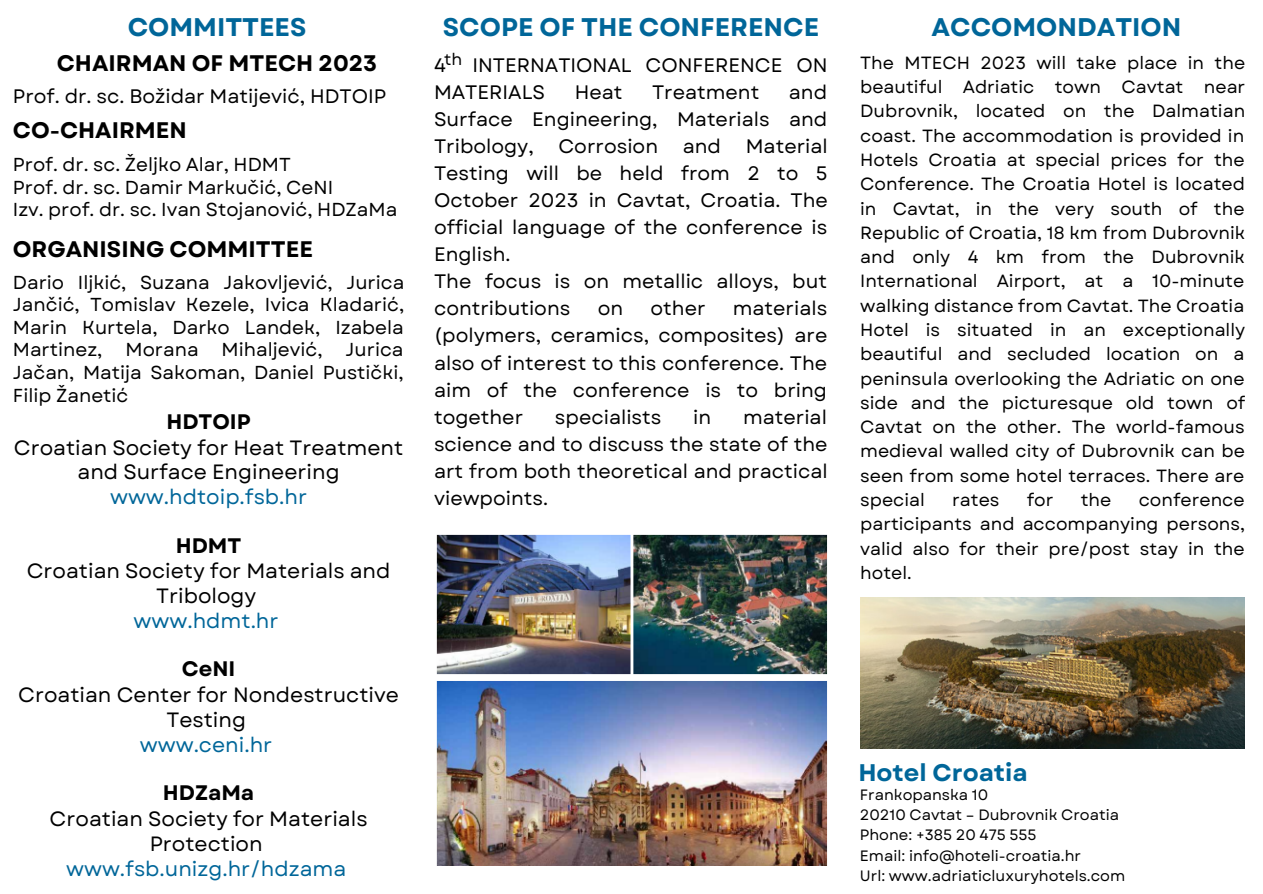
<style>
.page{position:relative;width:1263px;height:894px;background:#fff}
.page>*{position:absolute;margin:0;border:0;box-sizing:border-box;transform-origin:0 0}
.t1{font:700 25.5px "Garet";color:#069}
.t2{font:700 24px "Garet";color:#069}
.t3{font:700 22.5px "Garet";color:#000}
.t4{font:700 21px "Garet";color:#000}
.t5{font:20.7px/24.8px "Garet";color:#000;text-align:center}
.t6{font:20.7px "Garet";color:#069}
.t7{font:19.5px/27px "Garet";color:#000;text-align:justify}
.t8{font:18.75px/22.5px "Garet";color:#000}
.t9{font:17.7px/24.3px "Garet";color:#000;text-align:justify}
.t10{font:16.5px "Garet";color:#000}
.t11{font:15px/20.2px "Garet";color:#000}
</style>
<div class="page">
<img style="left:860px;top:597px;width:385px;height:151px">
<img style="left:436px;top:534px;width:392px;height:141px">
<img style="left:436px;top:681px;width:392px;height:184px">
<h1 class="t1" style="left:128px;top:9px;width:180px">COMMITTEES</h1>
<h1 class="t1" style="left:443px;top:9px;width:378px">SCOPE OF THE CONFERENCE</h1>
<p class="t7" style="left:434px;top:52px;width:13px">4</p>
<p class="t3" style="left:57px;top:47px;width:322px">CHAIRMAN OF MTECH 2023</p>
<p class="t10" style="left:444px;top:47px;width:20px">th</p>
<p class="t7" style="left:434px;top:52px;width:395px;text-indent:38px">INTERNATIONAL CONFERENCE ON<br>MATERIALS</p>
<p class="t7" style="left:434px;top:79px;width:395px;text-indent:355px">and Surface Engineering, Materials and Tribology,</p>
<p class="t7" style="left:575px;top:79px;width:49px">Heat</p>
<p class="t7" style="left:652px;top:79px;width:109px">Treatment</p>
<p class="t7" style="left:13px;top:83px;width:375px">Prof. dr. sc. Božidar Matijević, HDTOIP</p>
<p class="t3" style="left:13px;top:114px;width:176px">CO-CHAIRMEN</p>
<p class="t7" style="left:434px;top:133px;width:395px;text-align:left;text-indent:312px">Material<br>Testing will be held from 2 to 5<br>October 2023 in Cavtat, Croatia. The official language of the conference is<br>English.<br>The focus is on metallic alloys, but contributions</p>
<p class="t7" style="left:558px;top:133px;width:101px">Corrosion</p>
<p class="t7" style="left:683px;top:133px;width:40px">and</p>
<p class="t8" style="left:13px;top:153px;width:386px">Prof. dr. sc. Željko Alar, HDMT<br>Prof. dr. sc. Damir Markučić, CeNI<br>Izv. prof. dr. sc. Ivan Stojanović, HDZaMa</p>
<p class="t3" style="left:13px;top:233px;width:302px">ORGANISING COMMITTEE</p>
<p class="t8" style="left:13px;top:271px;width:393px;text-align:justify">Dario Iljkić, Suzana Jakovljević, Jurica Jančić, Tomislav Kezele, Ivica Kladarić, Marin Kurtela, Darko Landek, Izabela Martinez, Morana Mihaljević, Jurica Jačan, Matija Sakoman, Daniel Pustički, Filip Žanetić</p>
<p class="t7" style="left:434px;top:295px;width:395px;text-indent:299px">materials (polymers, ceramics, composites) are also of interest to this conference. The aim of the conference is to bring together</p>
<p class="t7" style="left:598px;top:295px;width:27px">on</p>
<p class="t7" style="left:650px;top:295px;width:57px">other</p>
<p class="t7" style="left:434px;top:403px;width:395px;text-indent:309px">material science and to discuss the state of the art from both theoretical and practical viewpoints.</p>
<p class="t7" style="left:555px;top:403px;width:108px">specialists</p>
<p class="t7" style="left:693px;top:403px;width:20px">in</p>
<p class="t4" style="left:166px;top:406px;width:86px">HDTOIP</p>
<p class="t5" style="left:14px;top:435px;width:391px">Croatian Society for Heat Treatment and Surface Engineering</p>
<p class="t6" style="left:110px;top:482px;width:199px">www.hdtoip.fsb.hr</p>
<p class="t4" style="left:176px;top:530px;width:67px">HDMT</p>
<p class="t5" style="left:27px;top:558px;width:365px">Croatian Society for Materials and<br>Tribology</p>
<p class="t6" style="left:134px;top:605px;width:146px">www.hdmt.hr</p>
<p class="t4" style="left:182px;top:653px;width:55px">CeNI</p>
<p class="t5" style="left:18px;top:682px;width:382px">Croatian Center for Nondestructive<br>Testing</p>
<p class="t6" style="left:140px;top:729px;width:134px">www.ceni.hr</p>
<p class="t4" style="left:163px;top:777px;width:93px">HDZaMa</p>
<p class="t5" style="left:50px;top:806px;width:319px">Croatian Society for Materials<br>Protection</p>
<p class="t6" style="left:66px;top:853px;width:282px">www.fsb.unizg.hr/hdzama</p>
<h1 class="t1" style="left:931px;top:9px;width:251px">ACCOMONDATION</h1>
<p class="t9" style="left:860px;top:51px;width:387px">The MTECH 2023 will take place in the beautiful Adriatic town Cavtat near Dubrovnik, located on the Dalmatian coast. The accommodation is provided in Hotels Croatia at special prices for the Conference. The Croatia Hotel is located in Cavtat, in the very south of the Republic of Croatia, 18 km from Dubrovnik and only 4 km from the Dubrovnik International Airport, at a 10-minute walking distance from Cavtat. The Croatia Hotel is situated in an exceptionally beautiful and secluded location on a peninsula overlooking the Adriatic on one side and the picturesque old town of Cavtat on the other. The world-famous medieval walled city of Dubrovnik can be seen from some hotel terraces. There are special</p>
<p class="t9" style="left:860px;top:487px;width:386px;text-indent:279px">conference participants and accompanying persons, valid also for their pre/post stay in the hotel.</p>
<p class="t9" style="left:952px;top:487px;width:49px">rates</p>
<p class="t9" style="left:1027px;top:487px;width:28px">for</p>
<p class="t9" style="left:1081px;top:487px;width:32px">the</p>
<h2 class="t2" style="left:858px;top:755px;width:171px">Hotel Croatia</h2>
<p class="t11" style="left:860px;top:784px;width:267px">Frankopanska 10<br>20210 Cavtat – Dubrovnik Croatia<br>Phone: +385 20 475 555<br>Email: info@hoteli-croatia.hr<br>Url: www.adriaticluxuryhotels.com</p>
</div>
